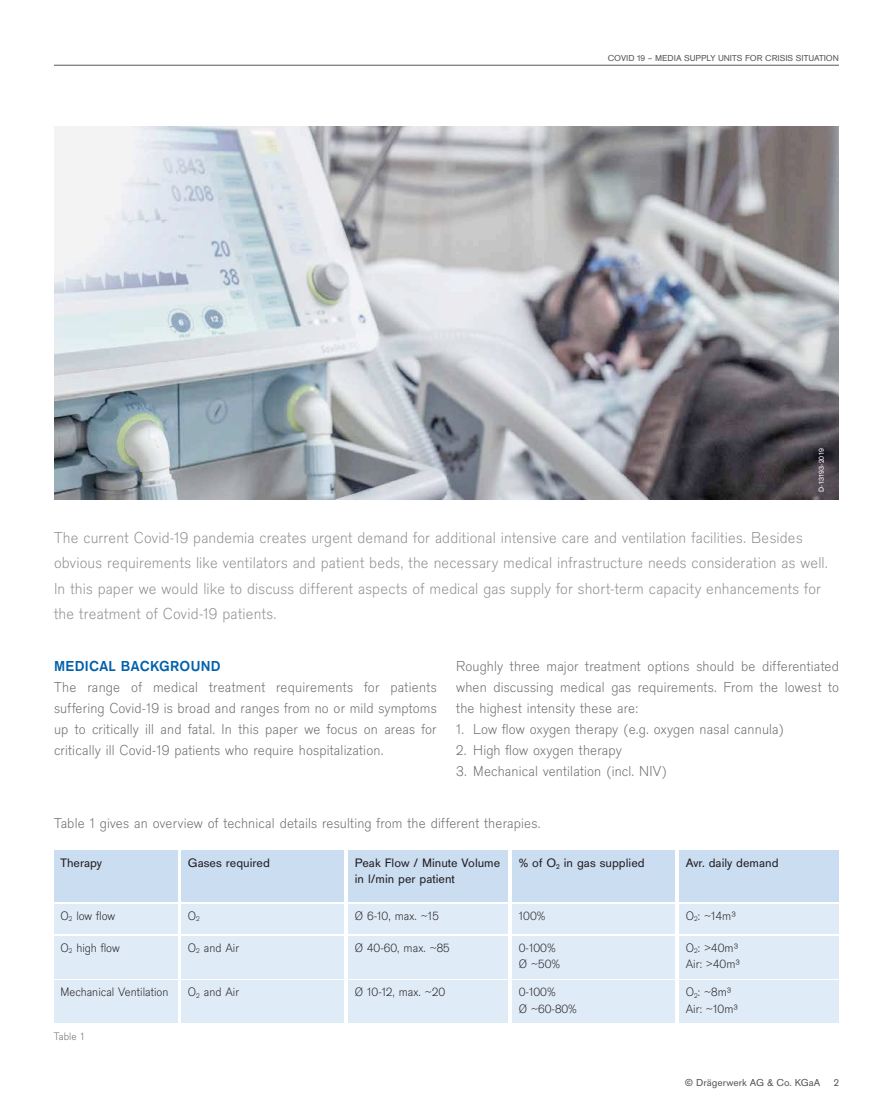
<style>
.page{position:relative;width:893px;height:1106px;background:#fff}
.page>*{position:absolute;margin:0;border:0;box-sizing:border-box;transform-origin:0 0}
.t1{font:300 16.5px/25.5px "Draeger San";letter-spacing:.01em;color:#8b8d90}
.t2{font:300 15px/21px "Draeger San";letter-spacing:.01em;color:#69696c;text-align:justify}
.t3{font:700 15px "Draeger San";letter-spacing:.02em;color:#0161aa}
.t4{font:300 12.75px/16.2px "Draeger San";color:#231f20}
.t5{font:12.75px/16.2px "Draeger San";color:#231f20}
.t6{font:300 11.25px "Draeger San";letter-spacing:.01em;color:#69696c}
.t7{font:10.5px "Draeger San";color:#57585a}
.t8{font:9px "Draeger San";color:#57585a}
.t9{font:7.5px "Draeger San";letter-spacing:.025em;color:#fff}
</style>
<div class="page">
<hr style="left:54px;top:65px;width:785px;height:1px;background:#57585a">
<img style="left:54px;top:126px;width:785px;height:374px">
<div style="left:348px;top:850px;width:160px;height:51px;background:#cbddf1"></div>
<div style="left:181px;top:850px;width:163px;height:51px;background:#cbddf1"></div>
<div style="left:54px;top:850px;width:123px;height:51px;background:#cbddf1"></div>
<div style="left:679px;top:850px;width:160px;height:51px;background:#cbddf1"></div>
<div style="left:512px;top:850px;width:163px;height:51px;background:#cbddf1"></div>
<div style="left:348px;top:904px;width:160px;height:29px;background:#dfebf7"></div>
<div style="left:181px;top:904px;width:163px;height:29px;background:#dfebf7"></div>
<div style="left:54px;top:904px;width:123px;height:29px;background:#dfebf7"></div>
<div style="left:679px;top:904px;width:160px;height:29px;background:#dfebf7"></div>
<div style="left:512px;top:904px;width:163px;height:29px;background:#dfebf7"></div>
<div style="left:348px;top:935px;width:160px;height:43px;background:#dfebf7"></div>
<div style="left:181px;top:935px;width:163px;height:43px;background:#dfebf7"></div>
<div style="left:54px;top:935px;width:123px;height:43px;background:#dfebf7"></div>
<div style="left:679px;top:935px;width:160px;height:43px;background:#dfebf7"></div>
<div style="left:512px;top:935px;width:163px;height:43px;background:#dfebf7"></div>
<div style="left:348px;top:980px;width:160px;height:43px;background:#dfebf7"></div>
<div style="left:181px;top:980px;width:163px;height:43px;background:#dfebf7"></div>
<div style="left:54px;top:980px;width:123px;height:43px;background:#dfebf7"></div>
<div style="left:679px;top:980px;width:160px;height:43px;background:#dfebf7"></div>
<div style="left:512px;top:980px;width:163px;height:43px;background:#dfebf7"></div>
<p class="t8" style="left:608px;top:53px;width:233px">Covid 19 – media supply units for crisis situation</p>
<p class="t9" style="left:817px;top:492px;width:46px;rotate:-90deg">D-13193-2019</p>
<p class="t1" style="left:54px;top:525px;width:775px">The current Covid-19 pandemia creates urgent demand for additional intensive care and ventilation facilities. Besides obvious requirements like ventilators and patient beds, the necessary medical infrastructure needs consideration as well.<br>In this paper we would like to discuss different aspects of medical gas supply for short-term capacity enhancements for the treatment of Covid-19 patients.</p>
<p class="t3" style="left:54px;top:657px;width:168px">MEDICAL BACKGROUND</p>
<p class="t2" style="left:54px;top:676px;width:384px">The range of medical treatment requirements for patients suffering Covid-19 is broad and ranges from no or mild symptoms up to critically ill and fatal. In this paper we focus on areas for critically ill Covid-19 patients who require hospitalization.</p>
<p class="t2" style="left:456px;top:655px;width:384px">Roughly three major treatment options should be differentiated when discussing medical gas requirements. From the lowest to the highest intensity these are:</p>
<p class="t2" style="left:456px;top:718px;width:330px">1. Low flow oxygen therapy (e.g. oxygen nasal cannula)</p>
<p class="t2" style="left:456px;top:739px;width:167px">2. High flow oxygen therapy</p>
<p class="t2" style="left:456px;top:760px;width:212px">3. Mechanical ventilation (incl. NIV)</p>
<p class="t2" style="left:54px;top:812px;width:488px">Table 1 gives an overview of technical details resulting from the different therapies.</p>
<p class="t5" style="left:519px;top:854px;width:127px">% of O<sub>2</sub> in gas supplied</p>
<p class="t5" style="left:686px;top:854px;width:94px">Avr. daily demand</p>
<p class="t5" style="left:60px;top:854px;width:43px">Therapy</p>
<p class="t5" style="left:188px;top:854px;width:84px">Gases required</p>
<p class="t5" style="left:355px;top:854px;width:147px">Peak Flow / Minute Volume in l/min per patient</p>
<p class="t4" style="left:60px;top:907px;width:56px">O<sub>2</sub> low flow</p>
<p class="t4" style="left:188px;top:907px;width:14px">O<sub>2</sub></p>
<p class="t4" style="left:355px;top:907px;width:86px">Ø 6-10, max. ~15</p>
<p class="t4" style="left:519px;top:907px;width:28px">100%</p>
<p class="t4" style="left:686px;top:907px;width:52px">O<sub>2</sub>: ~14m³</p>
<p class="t4" style="left:60px;top:939px;width:61px">O<sub>2</sub> high flow</p>
<p class="t4" style="left:188px;top:939px;width:53px">O<sub>2</sub> and Air</p>
<p class="t4" style="left:355px;top:939px;width:96px">Ø 40-60, max. ~85</p>
<p class="t4" style="left:686px;top:939px;width:56px">O<sub>2</sub>: &gt;40m³<br>Air: &gt;40m³</p>
<p class="t4" style="left:519px;top:939px;width:43px">0-100%<br>Ø ~50%</p>
<p class="t4" style="left:60px;top:984px;width:110px">Mechanical Ventilation</p>
<p class="t4" style="left:188px;top:984px;width:53px">O<sub>2</sub> and Air</p>
<p class="t4" style="left:355px;top:984px;width:92px">Ø 10-12, max. ~20</p>
<p class="t4" style="left:686px;top:984px;width:54px">O<sub>2</sub>: ~8m³<br>Air: ~10m³</p>
<p class="t4" style="left:519px;top:984px;width:60px">0-100%<br>Ø ~60-80%</p>
<p class="t6" style="left:54px;top:1029px;width:32px">Table 1</p>
<p class="t7" style="left:685px;top:1076px;width:137px">© Drägerwerk AG &amp; Co. KGaA</p>
<p class="t7" style="left:834px;top:1076px;width:7px">2</p>
</div>
